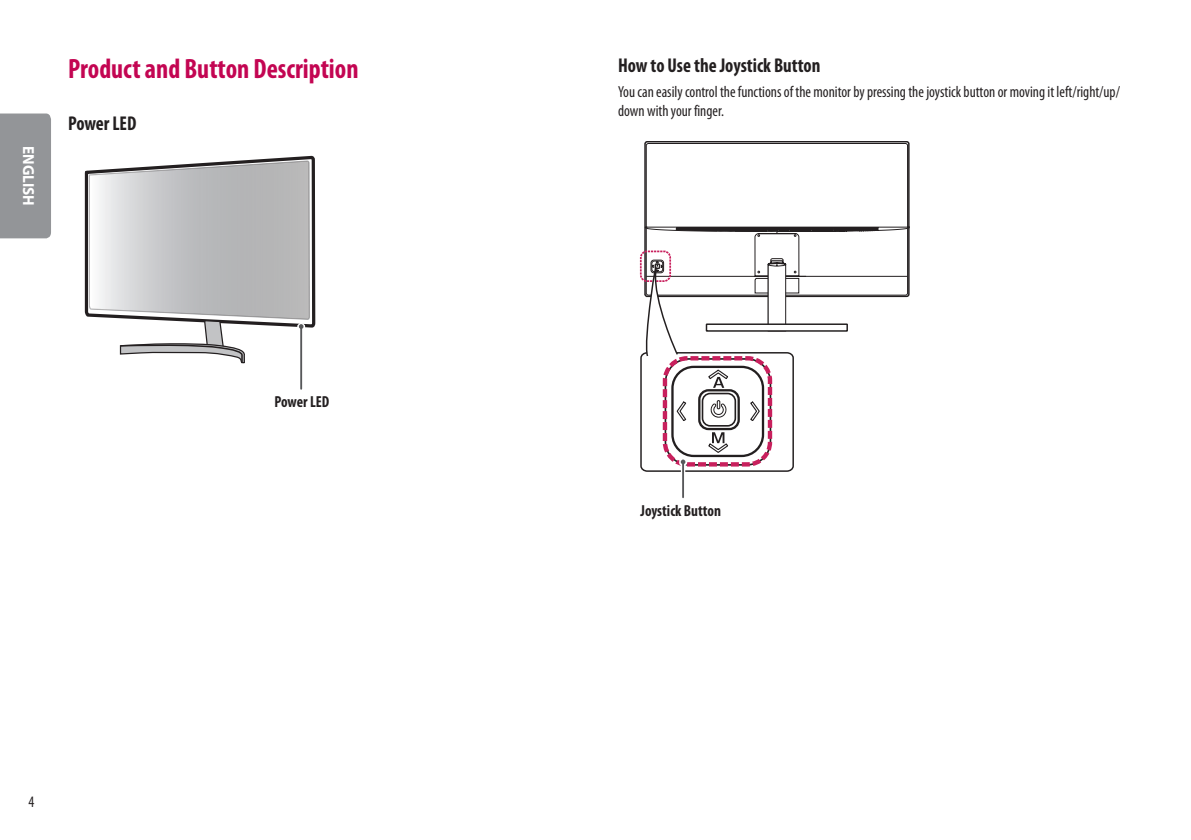
<style>
.page{position:relative;width:1191px;height:840px;background:#fff}
.page>*{position:absolute;margin:0;border:0;box-sizing:border-box;transform-origin:0 0}
.Title2{font:700 condensed 28px "Myriad Pro";color:#c30552;scale:.95 1}
.Title3{font:700 condensed 20px "Myriad Pro";color:#231f20;scale:.95 1}
.Body{font:condensed 16px/19.2px "Myriad Pro";color:#231f20;scale:.95 1}
.t1{font:700 condensed 16px "Myriad Pro";color:#231f20;scale:.95 1}
.t2{font:700 16px "Myriad Pro";color:#fff;scale:.95 1}
</style>
<div class="page">
<div style="left:0;top:113px;width:51px;height:125px;background:#939598"></div>
<svg style="left:84px;top:155px;width:232px;height:173px"></svg>
<hr style="left:299px;top:326px;width:4px;height:50px;background:#f4f4f4">
<svg style="left:89px;top:160px;width:221px;height:204px"></svg>
<hr style="left:300px;top:327px;width:2px;height:61px;background:#57585a">
<svg style="left:645px;top:142px;width:263px;height:84px"></svg>
<svg style="left:640px;top:226px;width:269px;height:245px"></svg>
<hr style="left:682px;top:462px;width:2px;height:35px;background:#57585a">
<p class="t2" style="left:39px;top:146px;width:64px;rotate:90deg">ENGLISH</p>
<p class="Title2" style="left:68px;top:51px;width:307px">Product and Button Description</p>
<p class="Title3" style="left:68px;top:111px;width:73px">Power LED</p>
<p class="t1" style="left:274px;top:391px;width:59px">Power LED</p>
<p class="Body" style="left:28px;top:791px;width:8px">4</p>
<p class="Title3" style="left:618px;top:52px;width:214px">How to Use the Joystick Button</p>
<p class="Body" style="left:618px;top:81px;width:529px">You can easily control the functions of the monitor by pressing the joystick button or moving it left/right/up/ down with your finger.</p>
<p class="t1" style="left:640px;top:500px;width:86px">Joystick Button</p>
</div>
